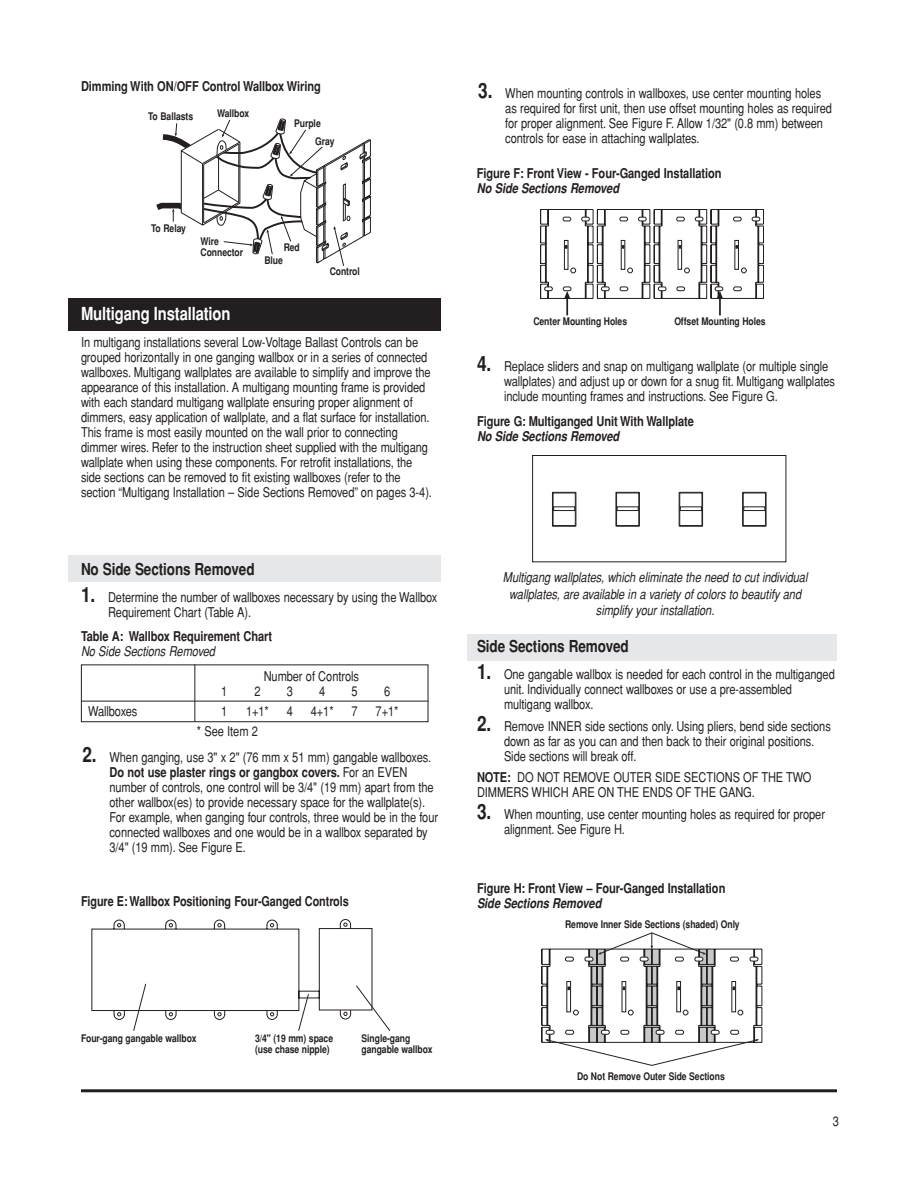
<style>
.page{position:relative;width:918px;height:1188px;background:#fff}
.page>*{position:absolute;margin:0;border:0;box-sizing:border-box;transform-origin:0 0}
.t1{font:700 condensed 18px "Helvetica";letter-spacing:-.005em;color:#fff}
.t2{font:700 condensed 16.5px "Helvetica";letter-spacing:-.005em;color:#231f20}
.t3{font:condensed 13.5px/15px "Helvetica";letter-spacing:-.005em;color:#231f20}
.t4{font:700 condensed 13.5px "Helvetica";letter-spacing:-.005em;color:#231f20}
.t5{font:italic condensed 13.5px/16.5px "Helvetica";letter-spacing:-.005em;color:#231f20;text-align:center}
.t6{font:italic 700 condensed 13.5px "Helvetica";letter-spacing:-.005em;color:#231f20}
.t7{font:700 condensed 10.5px/11.2px "Helvetica";letter-spacing:-.005em;color:#231f20}
.s1{font-weight:700;font-size:21px}
.s2{font-weight:700}
</style>
<div class="page">
<hr style="left:81px;top:1089px;width:756px;height:3px;background:#231f20">
<svg style="left:156px;top:119px;width:215px;height:147px"></svg>
<div style="left:68px;top:555px;width:373px;height:27px;background:#e6e7e9"></div>
<div style="left:68px;top:298px;width:373px;height:32px;background:#231f20"></div>
<div style="left:81px;top:664px;width:347px;height:58px;border:1px solid #231f20"></div>
<hr style="left:194px;top:664px;width:1px;height:58px;background:#231f20">
<hr style="left:81px;top:701px;width:347px;height:1px;background:#231f20">
<svg style="left:540px;top:209px;width:224px;height:106px"></svg>
<svg style="left:542px;top:932px;width:221px;height:134px"></svg>
<div style="left:468px;top:634px;width:369px;height:27px;background:#e6e7e9"></div>
<div style="left:532px;top:455px;width:254px;height:107px;background:#fff;border:1px solid #231f20"></div>
<div style="left:743px;top:492px;width:23px;height:34px;background:#373334;border:1px solid #231f20"></div>
<div style="left:743px;top:493px;width:23px;height:33px;background:#fff;border:1px solid #231f20"></div>
<div style="left:679px;top:492px;width:24px;height:34px;background:#373334;border:1px solid #231f20"></div>
<div style="left:680px;top:493px;width:22px;height:33px;background:#fff"></div>
<div style="left:616px;top:492px;width:23px;height:34px;background:#373334;border:1px solid #231f20"></div>
<div style="left:616px;top:493px;width:23px;height:33px;background:#fff;border:1px solid #231f20"></div>
<svg style="left:576px;top:506px;width:189px;height:5px"></svg>
<svg style="left:552px;top:492px;width:24px;height:34px"></svg>
<div style="left:553px;top:493px;width:22px;height:33px;background:#fff"></div>
<div style="left:553px;top:507px;width:22px;height:4px;border:1px solid #231f20"></div>
<svg style="left:91px;top:919px;width:299px;height:112px"></svg>
<p class="t4" style="left:81px;top:81px;width:241px">Dimming With ON/OFF Control Wallbox Wiring</p>
<p class="t7" style="left:148px;top:112px;width:47px">To Ballasts</p>
<p class="t7" style="left:217px;top:109px;width:34px">Wallbox</p>
<p class="t7" style="left:151px;top:223px;width:36px">To Relay</p>
<p class="t7" style="left:315px;top:115px;width:21px;line-height:18px;text-indent:-21px">Purple<br>Gray</p>
<p class="t7" style="left:201px;top:237px;width:44px">Wire<br>Connector</p>
<p class="t7" style="left:284px;top:242px;width:18px">Red</p>
<p class="t7" style="left:264px;top:256px;width:20px">Blue</p>
<p class="t7" style="left:330px;top:267px;width:32px">Control</p>
<h1 class="t1" style="left:81px;top:308px;width:151px">Multigang Installation</h1>
<p class="t3" style="left:81px;top:337px;width:353px">In multigang installations several Low-Voltage Ballast Controls can be grouped horizontally in one ganging wallbox or in a series of connected wallboxes. Multigang wallplates are available to simplify and improve the appearance of this installation. A multigang mounting frame is provided with each standard multigang wallplate ensuring proper alignment of dimmers, easy application of wallplate, and a flat surface for installation.<br>This frame is most easily mounted on the wall prior to connecting dimmer wires. Refer to the instruction sheet supplied with the multigang wallplate when using these components. For retrofit installations, the side sections can be removed to fit existing wallboxes (refer to the section “Multigang Installation – Side Sections Removed” on pages 3-4).</p>
<p class="t2" style="left:81px;top:563px;width:175px">No Side Sections Removed</p>
<p class="t3" style="left:108px;top:591px;width:331px;text-indent:-27px"><span class="s1">1.</span> Determine the number of wallboxes necessary by using the Wallbox<br>Requirement Chart (Table A).</p>
<p class="t4" style="left:81px;top:631px;width:193px">Table A: Wallbox Requirement Chart</p>
<p class="t5" style="left:81px;top:644px;width:136px">No Side Sections Removed</p>
<p class="t3" style="left:264px;top:670px;width:97px">Number of Controls</p>
<p class="t3" style="left:221px;top:685px;width:8px">1</p>
<p class="t3" style="left:254px;top:685px;width:8px">2</p>
<p class="t3" style="left:287px;top:685px;width:8px">3</p>
<p class="t3" style="left:319px;top:685px;width:8px">4</p>
<p class="t3" style="left:352px;top:685px;width:8px">5</p>
<p class="t3" style="left:384px;top:685px;width:8px">6</p>
<p class="t3" style="left:221px;top:705px;width:8px">1</p>
<p class="t3" style="left:246px;top:705px;width:24px">1+1*</p>
<p class="t3" style="left:287px;top:705px;width:8px">4</p>
<p class="t3" style="left:311px;top:705px;width:24px">4+1*</p>
<p class="t3" style="left:352px;top:705px;width:8px">7</p>
<p class="t3" style="left:376px;top:705px;width:24px">7+1*</p>
<p class="t3" style="left:110px;top:751px;width:330px;text-indent:-27px"><span class="s1">2.</span> When ganging, use 3" x 2" (76 mm x 51 mm) gangable wallboxes.<br><span class="s2">Do not use plaster rings or gangbox covers.</span> For an EVEN number of controls, one control will be 3/4" (19 mm) apart from the other wallbox(es) to provide necessary space for the wallplate(s).<br>For example, when ganging four controls, three would be in the four connected wallboxes and one would be in a wallbox separated by 3/4" (19 mm). See Figure E.</p>
<p class="t3" style="left:88px;top:705px;width:51px">Wallboxes</p>
<p class="t3" style="left:197px;top:725px;width:63px">* See Item 2</p>
<p class="t4" style="left:81px;top:896px;width:269px">Figure E: Wallbox Positioning Four-Ganged Controls</p>
<p class="t3" style="left:505px;top:87px;width:328px;text-indent:-27px"><span class="s1">3.</span> When mounting controls in wallboxes, use center mounting holes as required for first unit, then use offset mounting holes as required for proper alignment. See Figure F. Allow 1/32" (0.8 mm) between controls for ease in attaching wallplates.</p>
<p class="t4" style="left:477px;top:168px;width:246px">Figure F: Front View - Four-Ganged Installation</p>
<p class="t6" style="left:477px;top:183px;width:144px">No Side Sections Removed</p>
<p class="t7" style="left:533px;top:317px;width:95px">Center Mounting Holes</p>
<p class="t7" style="left:674px;top:317px;width:93px">Offset Mounting Holes</p>
<p class="t3" style="left:504px;top:360px;width:333px;text-indent:-27px"><span class="s1">4.</span> Replace sliders and snap on multigang wallplate (or multiple single wallplates) and adjust up or down for a snug fit. Multigang wallplates include mounting frames and instructions. See Figure G.</p>
<p class="t4" style="left:477px;top:416px;width:218px">Figure G: Multiganged Unit With Wallplate</p>
<p class="t6" style="left:477px;top:431px;width:144px">No Side Sections Removed</p>
<p class="t5" style="left:503px;top:571px;width:306px">Multigang wallplates, which eliminate the need to cut individual wallplates, are available in a variety of colors to beautify and simplify your installation.</p>
<p class="t2" style="left:477px;top:640px;width:153px">Side Sections Removed</p>
<p class="t3" style="left:504px;top:668px;width:332px;text-indent:-27px"><span class="s1">1.</span> One gangable wallbox is needed for each control in the multiganged unit. Individually connect wallboxes or use a pre-assembled multigang wallbox.</p>
<p class="t3" style="left:504px;top:720px;width:328px;text-indent:-27px"><span class="s1">2.</span> Remove INNER side sections only. Using pliers, bend side sections down as far as you can and then back to their original positions.<br>Side sections will break off.</p>
<p class="t3" style="left:477px;top:771px;width:336px"><span class="s2">NOTE:</span> DO NOT REMOVE OUTER SIDE SECTIONS OF THE TWO<br>DIMMERS WHICH ARE ON THE ENDS OF THE GANG.</p>
<p class="t3" style="left:504px;top:808px;width:323px;text-indent:-27px"><span class="s1">3.</span> When mounting, use center mounting holes as required for proper alignment. See Figure H.</p>
<p class="t4" style="left:477px;top:883px;width:250px">Figure H: Front View – Four-Ganged Installation</p>
<p class="t6" style="left:477px;top:898px;width:126px">Side Sections Removed</p>
<p class="t7" style="left:565px;top:920px;width:176px">Remove Inner Side Sections (shaded) Only</p>
<p class="t7" style="left:81px;top:1034px;width:117px">Four-gang gangable wallbox</p>
<p class="t7" style="left:255px;top:1034px;width:80px">3/4" (19 mm) space (use chase nipple)</p>
<p class="t7" style="left:362px;top:1034px;width:72px">Single-gang gangable wallbox</p>
<p class="t7" style="left:577px;top:1071px;width:149px">Do Not Remove Outer Side Sections</p>
<p class="t3" style="left:833px;top:1115px;width:8px">3</p>
</div>
